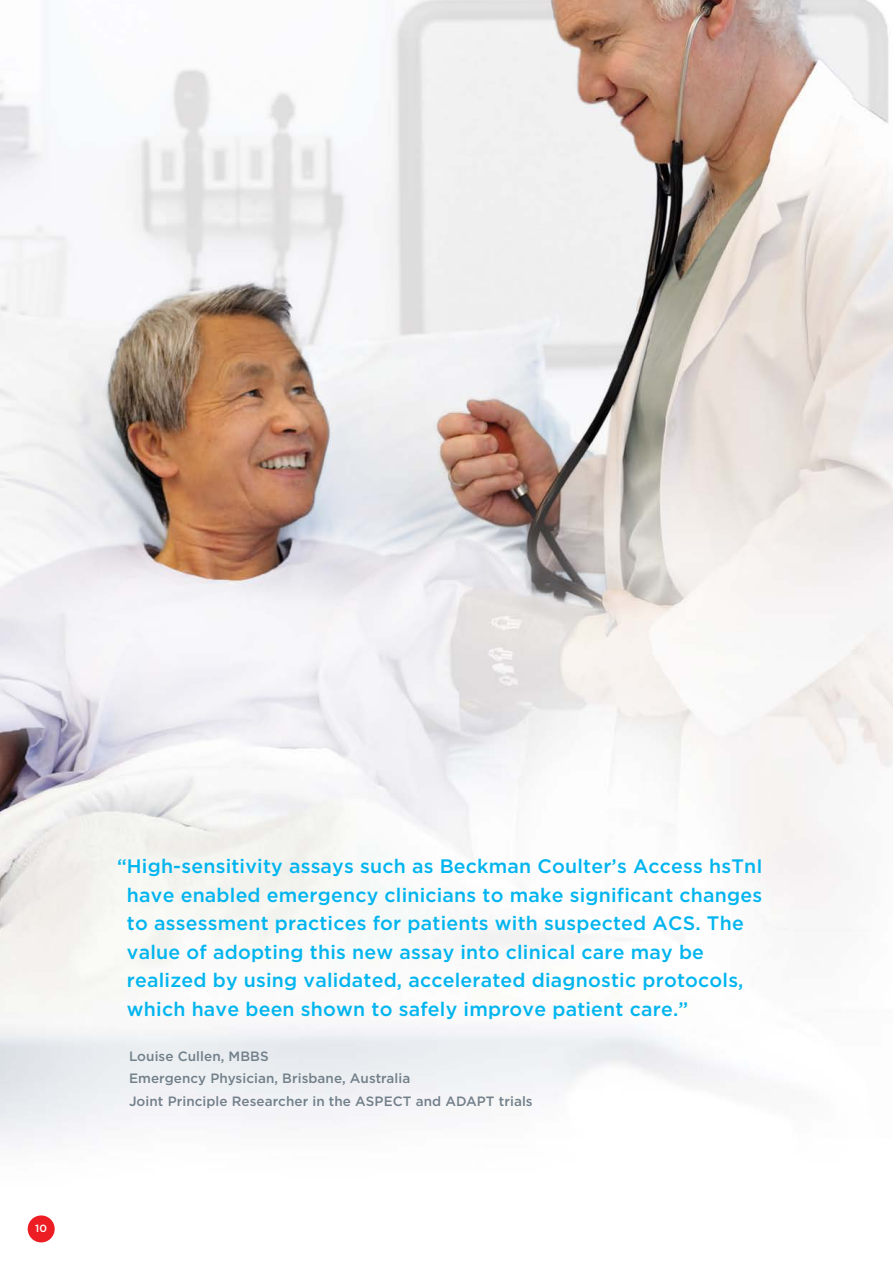
<style>
.page{position:relative;width:893px;height:1263px;background:#fff}
.page>*{position:absolute;margin:0;border:0;box-sizing:border-box;transform-origin:0 0}
.t1{font:500 19.5px/28.5px "Gotham";letter-spacing:.01em;color:#00b5ef}
.t2{font:500 13.5px/22.5px "Gotham";letter-spacing:.005em;color:#72808a}
.t3{font:500 10.5px "Gotham";color:#fff}
</style>
<div class="page">
<img style="left:0;top:0;width:893px;height:1243px">
<div style="left:28px;top:1215px;width:27px;height:27px;background:#ed1d24;border-radius:50%"></div>
<p class="t3" style="left:35px;top:1222px;width:13px">10</p>
<p class="t1" style="left:127px;top:852px;width:637px;text-indent:-10px">“High-sensitivity assays such as Beckman Coulter’s Access hsTnI have enabled emergency clinicians to make significant changes to assessment practices for patients with suspected ACS. The value of adopting this new assay into clinical care may be realized by using validated, accelerated diagnostic protocols, which have been shown to safely improve patient care.”</p>
<p class="t2" style="left:129px;top:1044px;width:405px">Louise Cullen, MBBS<br>Emergency Physician, Brisbane, Australia<br>Joint Principle Researcher in the ASPECT and ADAPT trials</p>
</div>
